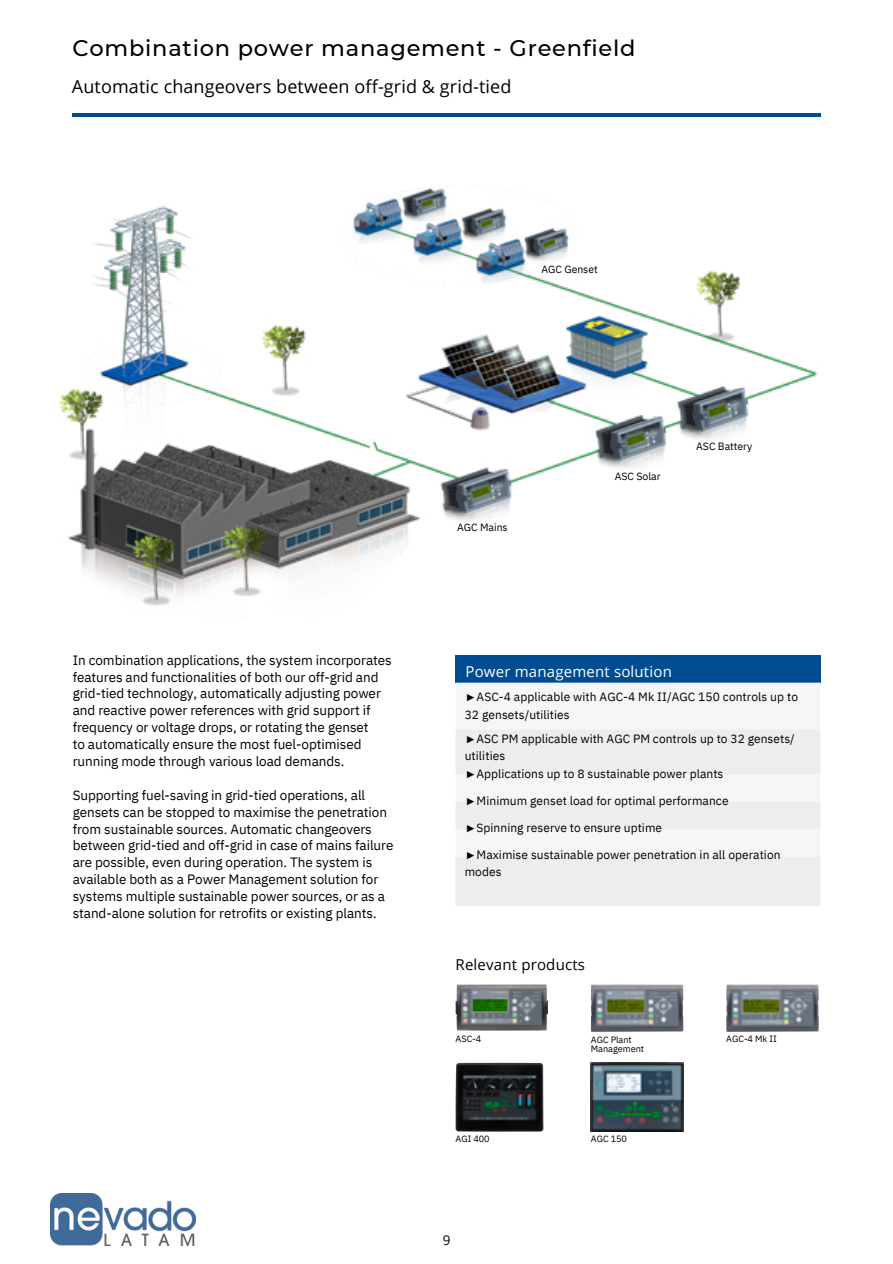
<style>
.page{position:relative;width:893px;height:1264px;background:#fff}
.page>*{position:absolute;margin:0;border:0;box-sizing:border-box;transform-origin:0 0}
.t1{font:500 22.5px "Montserrat";letter-spacing:.035em;color:#000}
.t2{font:18px "Open Sans";letter-spacing:.005em;color:#000}
.t3{font:15px "Open Sans";letter-spacing:.01em;color:#fff}
.t4{font:15px "Open Sans";letter-spacing:.01em;color:#000}
.t5{font:13.5px/16.8px "IBM Plex Sans";letter-spacing:-.005em;color:#000}
.t6{font:13.5px "Open Sans";color:#000}
.t7{font:12px/16.8px "IBM Plex Sans";letter-spacing:.005em;color:#000}
.t8{font:10.5px "IBM Plex Sans";letter-spacing:-.005em;color:#000}
.t9{font:9.15px/9px "IBM Plex Sans";letter-spacing:-.005em;color:#000}
.s1{font-family:"Liberation Serif"}
</style>
<div class="page">
<hr style="left:72px;top:113px;width:749px;height:3px;background:#004c93">
<img style="left:455px;top:984px;width:93px;height:46px">
<img style="left:591px;top:984px;width:92px;height:47px">
<img style="left:591px;top:1062px;width:92px;height:69px">
<img style="left:726px;top:984px;width:92px;height:47px">
<img style="left:455px;top:1062px;width:88px;height:69px">
<div style="left:455px;top:655px;width:365px;height:27px;background:#004c93"></div>
<svg style="left:455px;top:682px;width:365px;height:1px"></svg>
<svg style="left:456px;top:729px;width:364px;height:177px;fill:#eceded"></svg>
<img style="left:59px;top:185px;width:759px;height:421px">
<img style="left:51px;top:1193px;width:145px;height:51px">
<h4 class="t1" style="left:72px;top:34px;width:564px">Combination power management - Greenfield</h4>
<h4 class="t2" style="left:72px;top:74px;width:441px">Automatic changeovers between off-grid &amp; grid-tied</h4>
<p class="t8" style="left:541px;top:262px;width:58px">AGC Genset</p>
<h3 class="t5" style="left:73px;top:651px;width:320px">In combination applications, the system incorporates features and functionalities of both our off-grid and grid-tied technology, automatically adjusting power and reactive power references with grid support if frequency or voltage drops, or rotating the genset<br>to automatically ensure the most fuel-optimised</h3>
<h5 class="t5" style="left:73px;top:752px;width:273px">running mode through various load demands.</h5>
<h5 class="t5" style="left:73px;top:786px;width:322px">Supporting fuel-saving in grid-tied operations, all gensets can be stopped to maximise the penetration from sustainable sources. Automatic changeovers between grid-tied and off-grid in case of mains failure are possible, even during operation. The system is available both as a Power Management solution for systems multiple sustainable power sources, or as a stand-alone solution for retrofits or existing plants.</h5>
<p class="t8" style="left:457px;top:520px;width:52px">AGC Mains</p>
<p class="t8" style="left:615px;top:469px;width:47px">ASC Solar</p>
<p class="t8" style="left:696px;top:439px;width:57px">ASC Battery</p>
<p class="t3" style="left:465px;top:661px;width:208px">Power management solution</p>
<p class="t7" style="left:464px;top:688px;width:335px;line-height:18px"><span class="s1">►</span>ASC-4 applicable with AGC-4 Mk II/AGC 150 controls up to<br>32 gensets/utilities</p>
<p class="t7" style="left:464px;top:730px;width:331px"><span class="s1">►</span>ASC PM applicable with AGC PM controls up to 32 gensets/ utilities</p>
<p class="t7" style="left:464px;top:765px;width:260px"><span class="s1">►</span>Applications up to 8 sustainable power plants</p>
<p class="t7" style="left:464px;top:792px;width:265px"><span class="s1">►</span>Minimum genset load for optimal performance</p>
<p class="t7" style="left:464px;top:819px;width:199px"><span class="s1">►</span>Spinning reserve to ensure uptime</p>
<p class="t7" style="left:464px;top:846px;width:317px"><span class="s1">►</span>Maximise sustainable power penetration in all operation modes</p>
<h3 class="t4" style="left:455px;top:953px;width:131px">Relevant products</h3>
<p class="t9" style="left:455px;top:1034px;width:27px">ASC-4</p>
<p class="t9" style="left:591px;top:1034px;width:55px">AGC Plant<br>Management</p>
<p class="t9" style="left:726px;top:1034px;width:52px">AGC-4 Mk II</p>
<p class="t9" style="left:455px;top:1134px;width:36px">AGI 400</p>
<p class="t9" style="left:591px;top:1134px;width:38px">AGC 150</p>
<h6 class="t6" style="left:443px;top:1230px;width:9px">9</h6>
</div>
